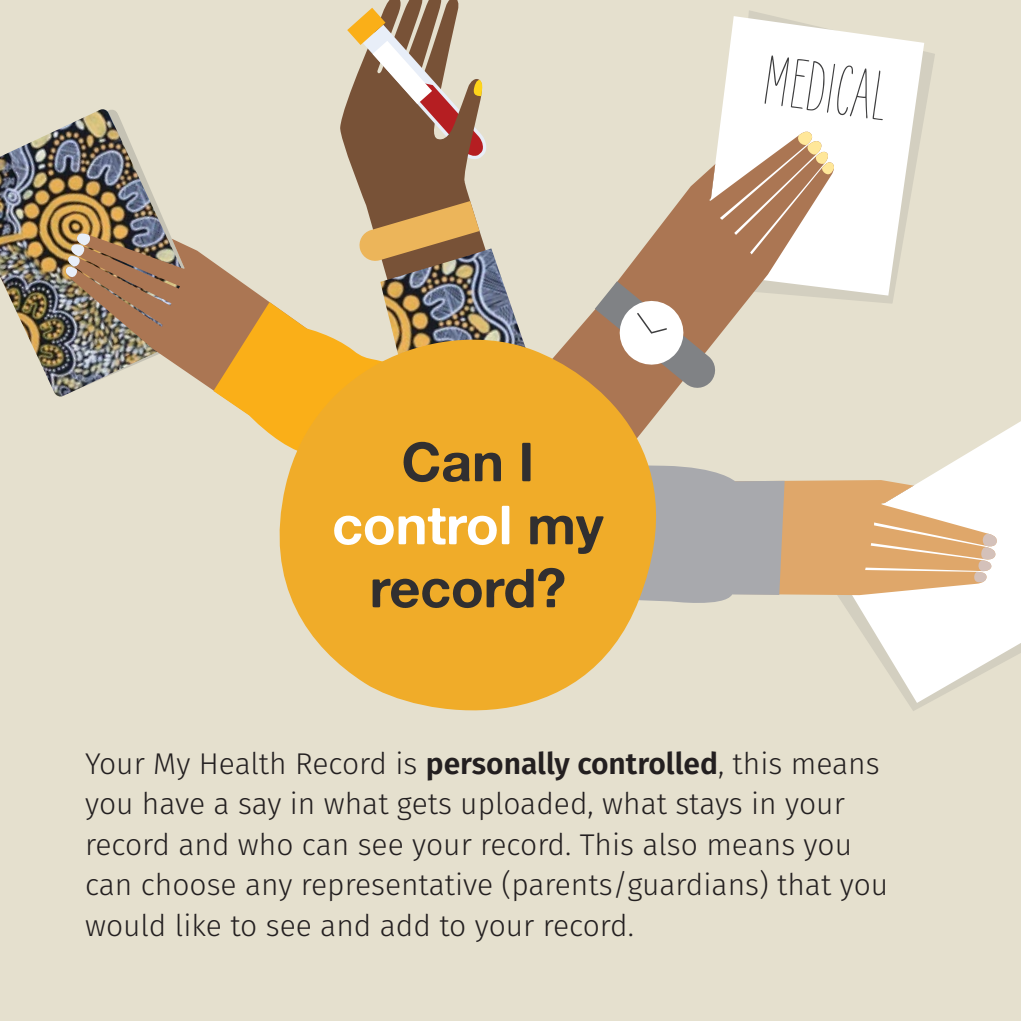
<style>
.page{position:relative;width:1021px;height:1021px;background:#fff}
.page>*{position:absolute;margin:0;border:0;box-sizing:border-box;transform-origin:0 0}
.t1{font:72px "Liebe Erika";color:#3e3e3f}
.Heading_18pt_21pt{font:54px/63px "Alte Haas Grotesk Bold";letter-spacing:-.005em;color:#312f30;text-align:center}
.Body_copy__6pt_space{font:300 30px/40.5px "Fira Sans";color:#231f20}
.s1{color:#fff}
.s2{font-weight:600}
</style>
<div class="page">
<div style="left:0;top:0;width:1020px;height:1020px;background:#e5e0ce"></div>
<img style="left:0;top:109px;width:169px;height:288px">
<img style="left:65px;top:232px;width:204px;height:165px">
<svg style="left:66px;top:232px;width:25px;height:46px"></svg>
<svg style="left:213px;top:302px;width:78px;height:126px"></svg>
<svg style="left:340px;top:0;width:126px;height:201px;fill:#785237"></svg>
<svg style="left:837px;top:422px;width:183px;height:281px;fill:#fff"></svg>
<svg style="left:784px;top:472px;width:213px;height:123px;fill:#dfa76a"></svg>
<svg style="left:697px;top:557px;width:87px;height:46px"></svg>
<svg style="left:973px;top:533px;width:24px;height:50px"></svg>
<svg style="left:749px;top:10px;width:186px;height:294px"></svg>
<svg style="left:719px;top:16px;width:205px;height:279px;fill:#fff"></svg>
<svg style="left:466px;top:131px;width:368px;height:426px"></svg>
<svg style="left:796px;top:131px;width:38px;height:45px"></svg>
<svg style="left:594px;top:281px;width:123px;height:109px"></svg>
<img style="left:380px;top:248px;width:178px;height:69px">
<svg style="left:347px;top:8px;width:141px;height:174px"></svg>
<svg style="left:359px;top:201px;width:120px;height:62px"></svg>
<svg style="left:263px;top:317px;width:434px;height:394px;fill:#f0ac29"></svg>
<p class="Heading_18pt_21pt" style="left:332px;top:429px;width:273px">Can I <span class="s1">control</span> my record?</p>
<h1 class="t1" style="left:769px;top:39px;width:126px;rotate:8deg">MEDICAL</h1>
<p class="Body_copy__6pt_space" style="left:85px;top:743px;width:804px">Your My Health Record is <span class="s2">personally controlled</span>, this means you have a say in what gets uploaded, what stays in your record and who can see your record. This also means you can choose any representative (parents/guardians) that you would like to see and add to your record.</p>
</div>
